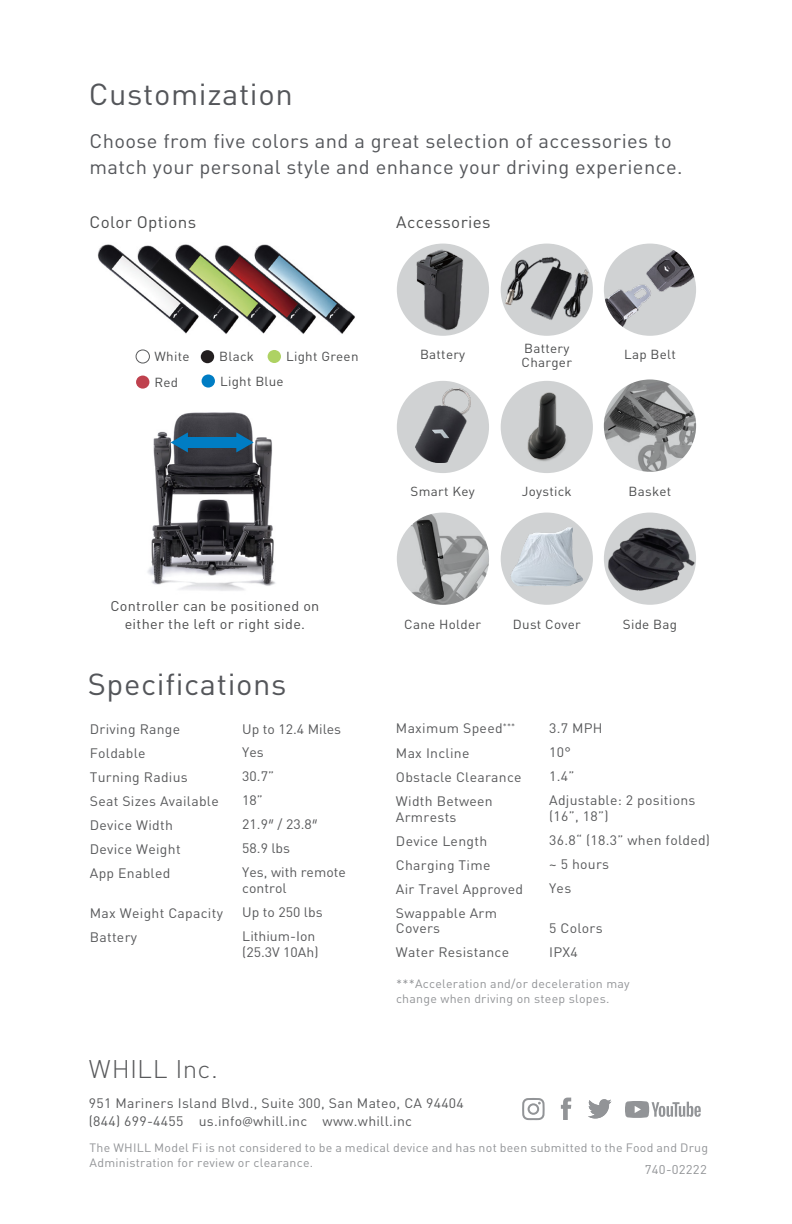
<style>
.page{position:relative;width:792px;height:1224px;background:#fff}
.page>*{position:absolute;margin:0;border:0;box-sizing:border-box;transform-origin:0 0}
.t1{font:30px "DIN Pro";letter-spacing:.02em;color:#54565a}
.t2{font:300 25.2px "DIN Pro";letter-spacing:.01em;color:#58595b}
.t3{font:19.6px/26px "DIN Pro";letter-spacing:.02em;color:#54565a}
.t4{font:16.4px "DIN Pro";letter-spacing:.02em;color:#4c4d4e}
.t5{font:14px/18px "DIN Pro";letter-spacing:.02em;color:#4c4d4e;text-align:center}
.t6{font:13.6px/24px "DIN Pro";letter-spacing:.02em;color:#58595b}
.t7{font:13.6px/24px "DIN Pro";color:#58595b}
.t8{font:13px/14px "DIN Pro";letter-spacing:.02em;color:#4c4d4e}
.t9{font:12.6px "DIN Pro";letter-spacing:.02em;color:#929497}
.t10{font:12px/14.4px "DIN Pro";letter-spacing:.02em;color:#929497}
.s1{font-family:"Myriad Pro"}
</style>
<div class="page">
<img style="left:147px;top:412px;width:128px;height:179px">
<svg style="left:561px;top:1098px;width:10px;height:22px"></svg>
<svg style="left:522px;top:1098px;width:23px;height:22px"></svg>
<svg style="left:588px;top:1099px;width:23px;height:19px"></svg>
<svg style="left:625px;top:1101px;width:76px;height:17px"></svg>
<svg style="left:135px;top:349px;width:15px;height:15px"></svg>
<div style="left:397px;top:513px;width:92px;height:92px;background:#d0d2d3;border-radius:50%"></div>
<img style="left:604px;top:380px;width:92px;height:92px">
<div style="left:397px;top:244px;width:92px;height:92px;background:#d0d2d3;border-radius:50%"></div>
<div style="left:501px;top:244px;width:92px;height:92px;background:#d0d2d3;border-radius:50%"></div>
<img style="left:604px;top:244px;width:92px;height:92px;border-radius:46px">
<div style="left:501px;top:513px;width:92px;height:92px;background:#d0d2d3;border-radius:50%"></div>
<div style="left:604px;top:513px;width:92px;height:92px;background:#d0d2d3;border-radius:50%"></div>
<svg style="left:201px;top:350px;width:13px;height:13px"></svg>
<svg style="left:268px;top:350px;width:13px;height:13px"></svg>
<svg style="left:136px;top:376px;width:13px;height:13px"></svg>
<svg style="left:202px;top:374px;width:13px;height:14px"></svg>
<img style="left:97px;top:244px;width:258px;height:90px">
<div style="left:397px;top:381px;width:92px;height:92px;background:#d0d2d3;border-radius:50%"></div>
<div style="left:501px;top:381px;width:92px;height:92px;background:#d0d2d3;border-radius:50%"></div>
<img style="left:415px;top:389px;width:55px;height:74px">
<img style="left:527px;top:392px;width:39px;height:69px">
<img style="left:502px;top:255px;width:88px;height:66px">
<img style="left:413px;top:245px;width:55px;height:90px">
<img style="left:511px;top:527px;width:58px;height:59px">
<img style="left:606px;top:527px;width:90px;height:66px">
<img style="left:405px;top:513px;width:84px;height:92px">
<svg style="left:171px;top:432px;width:17px;height:20px"></svg>
<svg style="left:236px;top:432px;width:18px;height:20px"></svg>
<div style="left:185px;top:437px;width:54px;height:11px;background:#007dc4"></div>
<h1 class="t1" style="left:89px;top:71px;width:205px">Customization</h1>
<h3 class="t3" style="left:89px;top:126px;width:595px">Choose from five colors and a great selection of accessories to match your personal style and enhance your driving experience.</h3>
<p class="t4" style="left:90px;top:209px;width:108px">Color Options</p>
<p class="t4" style="left:396px;top:209px;width:96px">Accessories</p>
<p class="t8" style="left:155px;top:349px;width:36px">White</p>
<p class="t8" style="left:420px;top:347px;width:47px">Battery</p>
<p class="t8" style="left:522px;top:341px;width:52px">Battery<br>Charger</p>
<p class="t8" style="left:624px;top:347px;width:53px">Lap Belt</p>
<p class="t8" style="left:219px;top:349px;width:36px">Black</p>
<p class="t8" style="left:286px;top:349px;width:74px">Light Green</p>
<p class="t8" style="left:155px;top:374px;width:25px">Red</p>
<p class="t8" style="left:220px;top:373px;width:65px">Light Blue</p>
<p class="t5" style="left:110px;top:596px;width:210px">Controller can be positioned on either the left or right side.</p>
<h1 class="t1" style="left:88px;top:662px;width:200px">Specifications</h1>
<p class="t6" style="left:90px;top:716px;width:130px">Driving Range<br>Foldable<br>Turning Radius<br>Seat Sizes Available<br>Device Width<br>Device Weight<br>App Enabled</p>
<p class="t6" style="left:90px;top:900px;width:135px">Max Weight Capacity<br>Battery</p>
<p class="t7" style="left:242px;top:716px;width:105px">Up to 12.4 Miles<br>Yes<br>30.7”<br>18”<br>21.9″ / 23.8″<br>58.9 lbs<br>Yes, with remote</p>
<p class="t7" style="left:242px;top:876px;width:82px">control<br>Up to 250 lbs<br>Lithium-Ion</p>
<p class="t6" style="left:242px;top:940px;width:78px">(25.3V 10Ah)</p>
<p class="t8" style="left:411px;top:484px;width:66px">Smart Key</p>
<p class="t8" style="left:522px;top:484px;width:51px">Joystick</p>
<p class="t8" style="left:629px;top:484px;width:44px">Basket</p>
<p class="t8" style="left:404px;top:616px;width:78px">Cane Holder</p>
<p class="t8" style="left:513px;top:616px;width:69px">Dust Cover</p>
<p class="t8" style="left:623px;top:616px;width:56px">Side Bag</p>
<p class="t6" style="left:396px;top:716px;width:127px">Maximum Speed<sup>***<br></sup>Max Incline<br>Obstacle Clearance<br>Width Between</p>
<p class="t6" style="left:396px;top:804px;width:129px">Armrests<br>Device Length<br>Charging Time<br>Air Travel Approved<br>Swappable Arm</p>
<p class="t6" style="left:396px;top:916px;width:115px">Covers<br>Water Resistance</p>
<p class="t6" style="left:549px;top:716px;width:148px">3.7 MPH<br>10°<br>1.4”<br>Adjustable: 2 positions</p>
<p class="t6" style="left:549px;top:804px;width:162px">(16”, 18”)<br>36.8“ (18.3” when folded) ~ 5 hours<br>Yes</p>
<p class="t6" style="left:549px;top:916px;width:55px">5 Colors<br>IPX4</p>
<p class="t10" style="left:396px;top:976px;width:235px">***Acceleration and/or deceleration may change when driving on steep slopes.</p>
<h2 class="t2" style="left:89px;top:1053px;width:130px">WHILL Inc.</h2>
<p class="t6" style="left:89px;top:1093px;width:376px;line-height:18px">951 Mariners Island Blvd., Suite 300, San Mateo, CA 94404 (844) 699-4455 us.info<span class="s1">@</span>whill.inc www.whill.inc</p>
<p class="t10" style="left:90px;top:1140px;width:620px">The WHILL Model Fi is not considered to be a medical device and has not been submitted to the Food and Drug<br>Administration for review or clearance.</p>
<p class="t9" style="left:645px;top:1160px;width:63px">740-02222</p>
</div>
